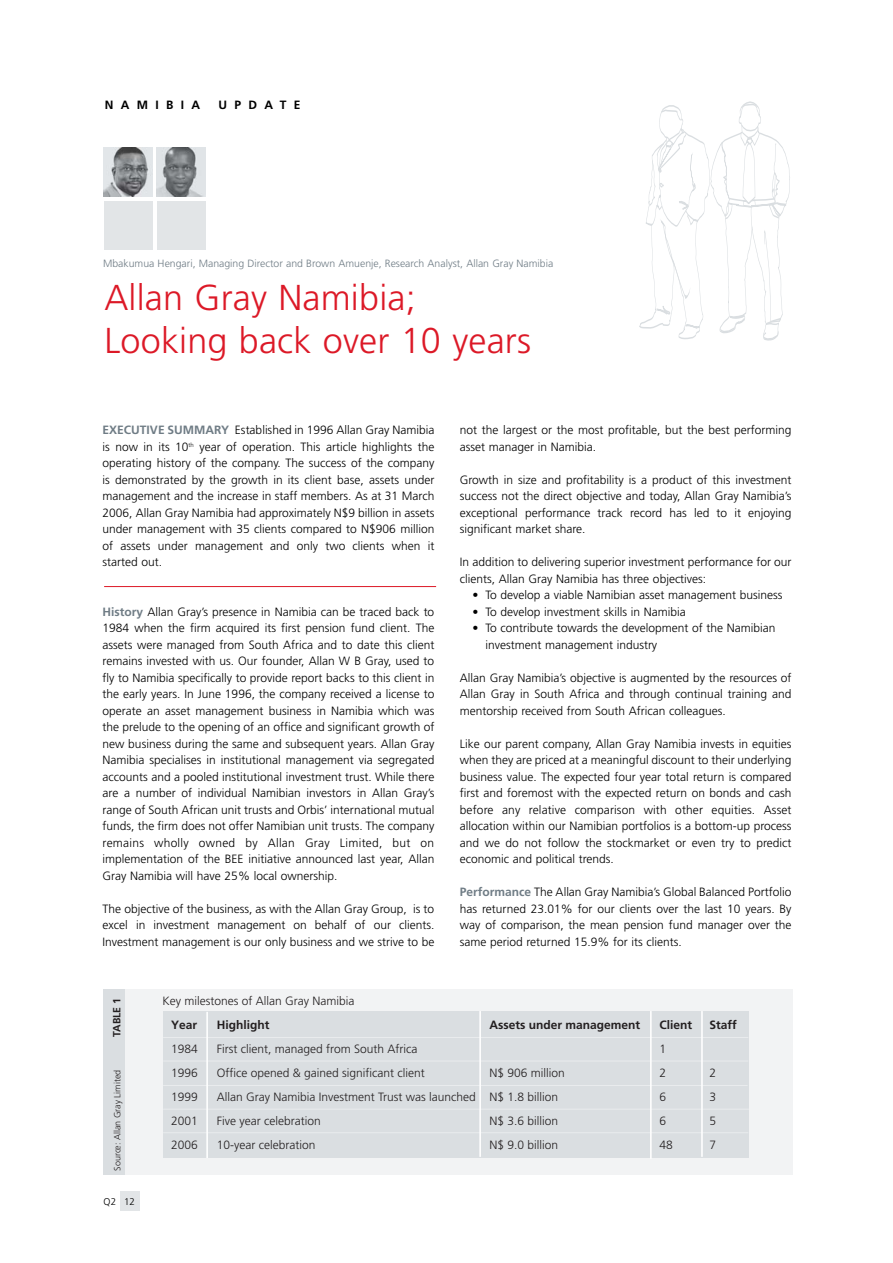
<style>
.page{position:relative;width:893px;height:1263px;background:#fff}
.page>*{position:absolute;margin:0;border:0;box-sizing:border-box;transform-origin:0 0}
.t1{font:300 36px/43.2px "Frutiger";letter-spacing:.005em;color:#dc1927}
.t2{font:300 12px/16.5px "Frutiger";color:#000;text-align:justify}
.t3{font:300 12px/24px "Frutiger";color:#231f20}
.t4{font:700 12px "Frutiger";color:#231f20}
.t5{font:700 12px "Frutiger";letter-spacing:.61em;color:#000}
.t6{font:300 10.5px "Frutiger";color:#6f7c85}
.t7{font:700 10.5px "Frutiger";color:#231f20}
.t8{font:300 9.75px "Frutiger";color:#000}
.s1{font-weight:700;color:#6f7c85}
</style>
<div class="page">
<div style="left:121px;top:1191px;width:19px;height:20px;background:#e2e5e7"></div>
<svg style="left:639px;top:101px;width:151px;height:240px"></svg>
<hr style="left:104px;top:586px;width:332px;height:1px;background:#dc1927">
<div style="left:104px;top:989px;width:689px;height:185px;background:#f2f3f4"></div>
<div style="left:104px;top:989px;width:20px;height:185px;background:#dadee1"></div>
<div style="left:163px;top:1011px;width:585px;height:146px;background:#dadee1"></div>
<hr style="left:207px;top:1012px;width:1px;height:146px;background:#fff">
<hr style="left:480px;top:1011px;width:1px;height:146px;background:#fff">
<hr style="left:650px;top:1011px;width:1px;height:148px;background:#fff">
<hr style="left:163px;top:1037px;width:585px;height:1px;background:#fff">
<hr style="left:163px;top:1060px;width:585px;height:1px;background:#fff">
<hr style="left:163px;top:1085px;width:585px;height:1px;background:#fff">
<hr style="left:163px;top:1109px;width:586px;height:1px;background:#fff">
<hr style="left:163px;top:1132px;width:585px;height:1px;background:#fff">
<hr style="left:702px;top:1011px;width:1px;height:146px;background:#fff">
<div style="left:157px;top:201px;width:49px;height:49px;background:#e2e5e7"></div>
<div style="left:104px;top:201px;width:49px;height:49px;background:#e2e5e7"></div>
<img style="left:157px;top:148px;width:49px;height:49px">
<img style="left:104px;top:147px;width:48px;height:49px">
<p class="t5" style="left:105px;top:100px;width:97px">NAMIBIA</p>
<p class="t5" style="left:219px;top:100px;width:83px">UPDATE</p>
<p class="t6" style="left:103px;top:259px;width:452px">Mbakumua Hengari, Managing Director and Brown Amuenje, Research Analyst, Allan Gray Namibia</p>
<h1 class="t1" style="left:104px;top:279px;width:428px">Allan Gray Namibia;<br>Looking back over 10 years</h1>
<p class="t2" style="left:103px;top:423px;width:333px"><span class="s1">EXECUTIVE SUMMARY</span> Established in 1996 Allan Gray Namibia is now in its 10<sup>th</sup> year of operation. This article highlights the operating history of the company. The success of the company is demonstrated by the growth in its client base, assets under management and the increase in staff members. As at 31 March 2006, Allan Gray Namibia had approximately N$9 billion in assets under management with 35 clients compared to N$906 million of assets under management and only two clients when it started out.</p>
<p class="t2" style="left:103px;top:604px;width:333px"><span class="s1">History</span> Allan Gray’s presence in Namibia can be traced back to 1984 when the firm acquired its first pension fund client. The assets were managed from South Africa and to date this client remains invested with us. Our founder, Allan W B Gray, used to fly to Namibia specifically to provide report backs to this client in the early years. In June 1996, the company received a license to operate an asset management business in Namibia which was the prelude to the opening of an office and significant growth of new business during the same and subsequent years. Allan Gray Namibia specialises in institutional management via segregated accounts and a pooled institutional investment trust. While there are a number of individual Namibian investors in Allan Gray’s range of South African unit trusts and Orbis’ international mutual funds, the firm does not offer Namibian unit trusts. The company remains wholly owned by Allan Gray Limited, but on implementation of the BEE initiative announced last year, Allan Gray Namibia will have 25% local ownership.</p>
<p class="t2" style="left:103px;top:901px;width:333px">The objective of the business, as with the Allan Gray Group, is to excel in investment management on behalf of our clients.<br>Investment management is our only business and we strive to be</p>
<p class="t2" style="left:460px;top:423px;width:333px">not the largest or the most profitable, but the best performing asset manager in Namibia.</p>
<p class="t2" style="left:460px;top:472px;width:333px">Growth in size and profitability is a product of this investment success not the direct objective and today, Allan Gray Namibia’s exceptional performance track record has led to it enjoying significant market share.</p>
<p class="t2" style="left:460px;top:555px;width:333px">In addition to delivering superior investment performance for our clients, Allan Gray Namibia has three objectives:</p>
<p class="t2" style="left:473px;top:588px;width:311px">• To develop a viable Namibian asset management business</p>
<p class="t2" style="left:473px;top:604px;width:215px">• To develop investment skills in Namibia</p>
<p class="t2" style="left:485px;top:621px;width:292px;text-indent:-13px">• To contribute towards the development of the Namibian investment management industry</p>
<p class="t2" style="left:460px;top:670px;width:333px">Allan Gray Namibia’s objective is augmented by the resources of Allan Gray in South Africa and through continual training and mentorship received from South African colleagues.</p>
<p class="t2" style="left:460px;top:736px;width:333px">Like our parent company, Allan Gray Namibia invests in equities when they are priced at a meaningful discount to their underlying business value. The expected four year total return is compared first and foremost with the expected return on bonds and cash before any relative comparison with other equities. Asset allocation within our Namibian portfolios is a bottom-up process and we do not follow the stockmarket or even try to predict economic and political trends.</p>
<p class="t2" style="left:460px;top:885px;width:333px"><span class="s1">Performance</span> The Allan Gray Namibia’s Global Balanced Portfolio has returned 23.01% for our clients over the last 10 years. By way of comparison, the mean pension fund manager over the same period returned 15.9% for its clients.</p>
<p class="t7" style="left:113px;top:1037px;width:40px;rotate:-90deg">TABLE 1</p>
<p class="t8" style="left:104px;top:1197px;width:33px">Q2 12</p>
<p class="t3" style="left:163px;top:990px;width:193px">Key milestones of Allan Gray Namibia</p>
<p class="t4" style="left:171px;top:1020px;width:28px">Year</p>
<p class="t3" style="left:171px;top:1037px;width:28px;text-align:justify">1984<br>1996<br>1999<br>2001<br>2006</p>
<p class="t4" style="left:217px;top:1020px;width:54px">Highlight</p>
<p class="t3" style="left:217px;top:1037px;width:260px">First client, managed from South Africa<br>Office opened &amp; gained significant client<br>Allan Gray Namibia Investment Trust was launched Five year celebration<br>10-year celebration</p>
<p class="t4" style="left:490px;top:1020px;width:152px">Assets under management</p>
<p class="t3" style="left:490px;top:1061px;width:77px">N$ 906 million<br>N$ 1.8 billion<br>N$ 3.6 billion<br>N$ 9.0 billion</p>
<p class="t4" style="left:659px;top:1020px;width:34px">Client</p>
<p class="t4" style="left:709px;top:1020px;width:29px">Staff</p>
<p class="t3" style="left:659px;top:1133px;width:15px">48</p>
</div>
